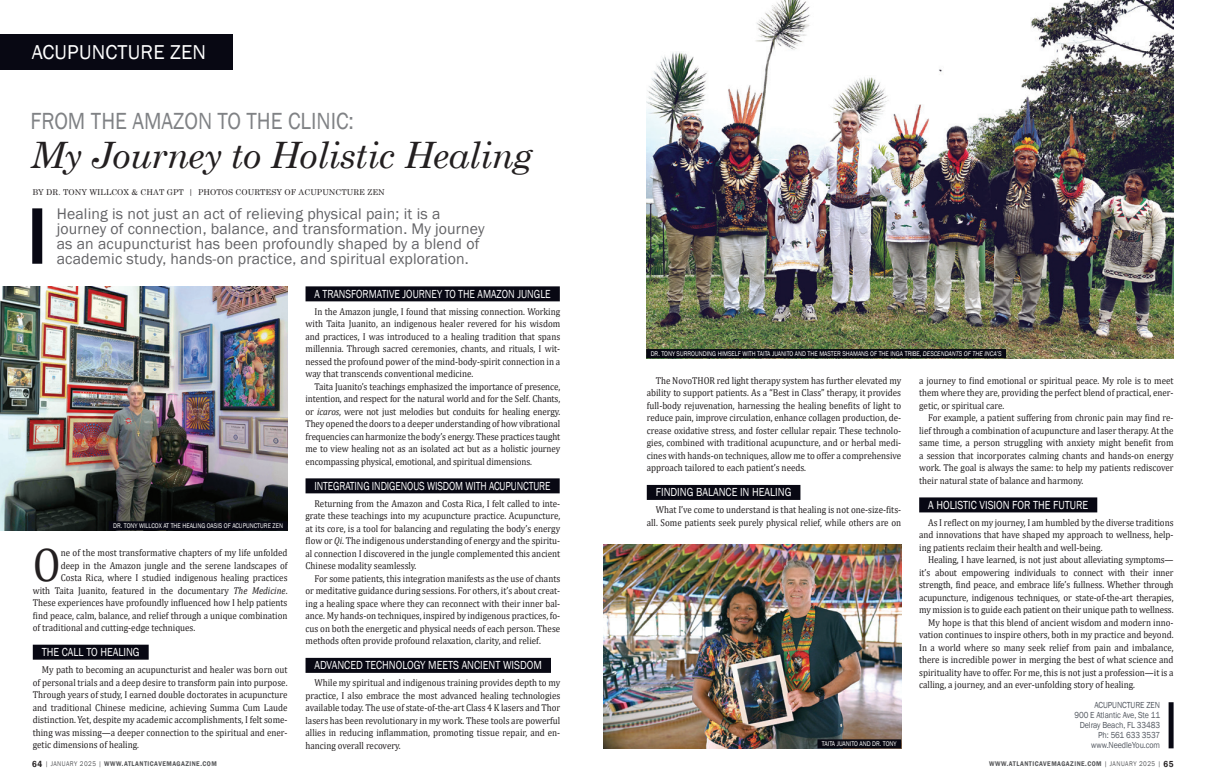
<style>
.page{position:relative;width:1206px;height:783px;background:#fff}
.page>*{position:absolute;margin:0;border:0;box-sizing:border-box;transform-origin:0 0}
.t1{font:47.5px "Cambria";color:#231f20;scale:.9 1}
.t2{font:italic 36.4px "Century Schoolbook";letter-spacing:-.02em;color:#231f20}
.t3{font:24px "Franklin Gothic";color:#808285;scale:.9 1}
.t4{font:20.6px "Franklin Gothic";letter-spacing:.01em;color:#fff}
.t5{font:15.8px/14.8px "Franklin Gothic";letter-spacing:.01em;color:#636366}
.t6{font:12px "Franklin Gothic";color:#fff;scale:.87 1}
.t7{font:12px "Franklin Gothic";color:#fff;scale:.82 1}
.t8{font:12px "Franklin Gothic";color:#fff;scale:.84 1}
.t9{font:10px/12.5px "Cambria";color:#231f20;text-align:justify;scale:.9 1}
.t10{font:9px/10px "Franklin Gothic";letter-spacing:-.01em;color:#535860;text-align:right;scale:.89 1}
.t11{font:8px "Century Schoolbook";letter-spacing:.01em;color:#231f20}
.t12{font:7px "Franklin Gothic";color:#fff;scale:.87 1}
.t13{font:600 7px "Franklin Gothic";letter-spacing:.075em;color:#57585a;scale:.9 1}
.s1{font-style:italic}
.s2{font-size:9px;color:#231f20}
.s3{font-weight:400}
</style>
<div class="page">
<div style="left:0;top:34px;width:233px;height:35px;background:#080813"></div>
<div style="left:647px;top:485px;width:153px;height:15px;background:#080813"></div>
<div style="left:919px;top:497px;width:178px;height:15px;background:#080813"></div>
<div style="left:33px;top:645px;width:116px;height:15px;background:#080813"></div>
<div style="left:306px;top:286px;width:254px;height:15px;background:#080813"></div>
<div style="left:306px;top:478px;width:254px;height:15px;background:#080813"></div>
<div style="left:306px;top:658px;width:245px;height:15px;background:#080813"></div>
<div style="left:1169px;top:702px;width:5px;height:46px;background:#080813"></div>
<div style="left:32px;top:208px;width:10px;height:56px;background:#080813"></div>
<img style="left:646px;top:0;width:528px;height:358px">
<img style="left:0;top:286px;width:288px;height:244px">
<img style="left:603px;top:544px;width:298px;height:204px">
<div style="left:109px;top:521px;width:179px;height:9px;background:#080813"></div>
<div style="left:817px;top:739px;width:84px;height:9px;background:#080813"></div>
<div style="left:646px;top:349px;width:360px;height:9px;background:#080813"></div>
<h3 class="t4" style="left:32px;top:39px;width:176px">ACUPUNCTURE ZEN</h3>
<h3 class="t3" style="left:30px;top:106px;width:361px">FROM THE AMAZON TO THE CLINIC:</h3>
<h2 class="t2" style="left:30px;top:127px;width:504px">My Journey to Holistic Healing</h2>
<p class="t11" style="left:32px;top:185px;width:354px">BY DR. TONY WILLCOX &amp; CHAT GPT | PHOTOS COURTESY OF ACUPUNCTURE ZEN</p>
<p class="t5" style="left:57px;top:207px;width:429px">Healing is not just an act of relieving physical pain; it is a journey of connection, balance, and transformation. My journey as an acupuncturist has been profoundly shaped by a blend of academic study, hands-on practice, and spiritual exploration.</p>
<p class="t12" style="left:113px;top:522px;width:197px">DR. TONY WILLCOX AT THE HEALING OASIS OF ACUPUNCTURE ZEN</p>
<h1 class="t1" style="left:33px;top:537px;width:33px">O</h1>
<p class="t9" style="left:61px;top:546px;width:254px">ne of the most transformative chapters of my life unfolded</p>
<p class="t9" style="left:61px;top:559px;width:253px">deep in the Amazon jungle and the serene landscapes of</p>
<p class="t9" style="left:61px;top:571px;width:253px">Costa Rica, where I studied indigenous healing practices</p>
<p class="t9" style="left:33px;top:584px;width:285px">with Taita Juanito, featured in the documentary <span class="s1">The Medicine</span>.</p>
<p class="t9" style="left:33px;top:596px;width:285px">These experiences have profoundly influenced how I help patients</p>
<p class="t9" style="left:33px;top:609px;width:285px">find peace, calm, balance, and relief through a unique combination</p>
<p class="t9" style="left:33px;top:621px;width:182px">of traditional and cutting-edge techniques.</p>
<p class="t6" style="left:42px;top:645px;width:114px">THE CALL TO HEALING</p>
<p class="t9" style="left:33px;top:663px;width:285px;text-indent:9px">My path to becoming an acupuncturist and healer was born out of personal trials and a deep desire to transform pain into purpose.<br>Through years of study, I earned double doctorates in acupuncture and traditional Chinese medicine, achieving Summa Cum Laude distinction. Yet, despite my academic accomplishments, I felt some&shy;thing was missing—a deeper connection to the spiritual and ener&shy;getic dimensions of healing.</p>
<p class="t8" style="left:315px;top:286px;width:283px">A TRANSFORMATIVE JOURNEY TO THE AMAZON JUNGLE</p>
<p class="t9" style="left:306px;top:305px;width:285px;text-indent:9px">In the Amazon jungle, I found that missing connection. Working with Taita Juanito, an indigenous healer revered for his wisdom and practices, I was introduced to a healing tradition that spans millennia. Through sacred ceremonies, chants, and rituals, I wit&shy;nessed the profound power of the mind-body-spirit connection in a way that transcends conventional medicine.</p>
<p class="t9" style="left:306px;top:380px;width:285px;text-indent:9px">Taita Juanito’s teachings emphasized the importance of presence, intention, and respect for the natural world and for the Self. Chants, or <span class="s1">icaros</span>, were not just melodies but conduits for healing energy.<br>They opened the doors to a deeper understanding of how vibrational frequencies can harmonize the body’s energy. These practices taught me to view healing not as an isolated act but as a holistic journey encompassing physical, emotional, and spiritual dimensions.</p>
<p class="t7" style="left:315px;top:478px;width:289px">INTEGRATING INDIGENOUS WISDOM WITH ACUPUNCTURE</p>
<p class="t9" style="left:306px;top:497px;width:285px;text-indent:9px">Returning from the Amazon and Costa Rica, I felt called to inte&shy;grate these teachings into my acupuncture practice. Acupuncture, at its core, is a tool for balancing and regulating the body’s energy flow or <span class="s1">Qi</span>. The indigenous understanding of energy and the spiritu&shy;al connection I discovered in the jungle complemented this ancient Chinese modality seamlessly.</p>
<p class="t9" style="left:306px;top:572px;width:285px;text-indent:9px">For some patients, this integration manifests as the use of chants or meditative guidance during sessions. For others, it’s about creat&shy;ing a healing space where they can reconnect with their inner bal&shy;ance. My hands-on techniques, inspired by indigenous practices, fo&shy;cus on both the energetic and physical needs of each person. These methods often provide profound relaxation, clarity, and relief.</p>
<p class="t6" style="left:315px;top:658px;width:263px">ADVANCED TECHNOLOGY MEETS ANCIENT WISDOM</p>
<p class="t9" style="left:306px;top:677px;width:285px;text-indent:9px">While my spiritual and indigenous training provides depth to my practice, I also embrace the most advanced healing technologies available today. The use of state-of-the-art Class 4 K lasers and Thor lasers has been revolutionary in my work. These tools are powerful allies in reducing inflammation, promoting tissue repair, and en&shy;hancing overall recovery.</p>
<p class="t12" style="left:651px;top:349px;width:405px">DR. TONY SURROUNDING HIMSELF WITH TAITA JUANITO AND THE MASTER SHAMANS OF THE INGA TRIBE, <span class="s1">DESCENDANTS OF THE INCA’S</span></p>
<p class="t9" style="left:647px;top:374px;width:284px;text-indent:9px">The NovoTHOR red light therapy system has further elevated my ability to support patients. As a “Best in Class” therapy, it provides full-body rejuvenation, harnessing the healing benefits of light to reduce pain, improve circulation, enhance collagen production, de&shy;crease oxidative stress, and foster cellular repair. These technolo&shy;gies, combined with traditional acupuncture, and or herbal medi&shy;cines with hands-on techniques, allow me to offer a comprehensive approach tailored to each patient’s needs.</p>
<p class="t6" style="left:656px;top:485px;width:157px">FINDING BALANCE IN HEALING</p>
<p class="t9" style="left:647px;top:504px;width:284px;text-align:right">What I’ve come to understand is that healing is not one-size-fits&shy;all. Some patients seek purely physical relief, while others are on</p>
<p class="t12" style="left:822px;top:740px;width:87px">TAITA JUANITO AND DR. TONY</p>
<p class="t9" style="left:919px;top:374px;width:284px">a journey to find emotional or spiritual peace. My role is to meet them where they are, providing the perfect blend of practical, ener&shy;getic, or spiritual care.</p>
<p class="t9" style="left:919px;top:412px;width:284px;text-indent:9px">For example, a patient suffering from chronic pain may find re&shy;lief through a combination of acupuncture and laser therapy. At the same time, a person struggling with anxiety might benefit from a session that incorporates calming chants and hands-on energy work. The goal is always the same: to help my patients rediscover their natural state of balance and harmony.</p>
<p class="t6" style="left:928px;top:497px;width:186px">A HOLISTIC VISION FOR THE FUTURE</p>
<p class="t9" style="left:919px;top:516px;width:284px;text-indent:9px">As I reflect on my journey, I am humbled by the diverse traditions and innovations that have shaped my approach to wellness, help&shy;ing patients reclaim their health and well-being.</p>
<p class="t9" style="left:928px;top:554px;width:274px">Healing, I have learned, is not just about alleviating symptoms—</p>
<p class="t9" style="left:919px;top:566px;width:284px">it’s about empowering individuals to connect with their inner</p>
<p class="t9" style="left:919px;top:579px;width:284px">strength, find peace, and embrace life’s fullness. Whether through</p>
<p class="t9" style="left:919px;top:591px;width:284px">acupuncture, indigenous techniques, or state-of-the-art therapies,</p>
<p class="t9" style="left:919px;top:604px;width:284px">my mission is to guide each patient on their unique path to wellness.</p>
<p class="t9" style="left:928px;top:616px;width:274px">My hope is that this blend of ancient wisdom and modern inno-</p>
<p class="t9" style="left:919px;top:629px;width:284px">vation continues to inspire others, both in my practice and beyond.</p>
<p class="t9" style="left:919px;top:641px;width:284px">In a world where so many seek relief from pain and imbalance,</p>
<p class="t9" style="left:919px;top:654px;width:284px">there is incredible power in merging the best of what science and</p>
<p class="t9" style="left:919px;top:666px;width:284px">spirituality have to offer. For me, this is not just a profession—it is a</p>
<p class="t9" style="left:919px;top:679px;width:241px">calling, a journey, and an ever-unfolding story of healing.</p>
<p class="t10" style="left:1074px;top:701px;width:98px">ACUPUNCTURE ZEN<br>900 E Atlantic Ave, Ste 11<br>Delray Beach, FL 33483<br>Ph: 561 633 3537 www.NeedleYou.com</p>
<p class="t13" style="left:32px;top:759px;width:207px"><span class="s2">64</span> <span class="s3">| JANUARY 2025 |</span> WWW.ATLANTICAVEMAGAZINE.COM</p>
<p class="t13" style="left:989px;top:759px;width:206px">WWW.ATLANTICAVEMAGAZINE.COM <span class="s3">| JANUARY 2025 |</span> <span class="s2">65</span></p>
</div>
